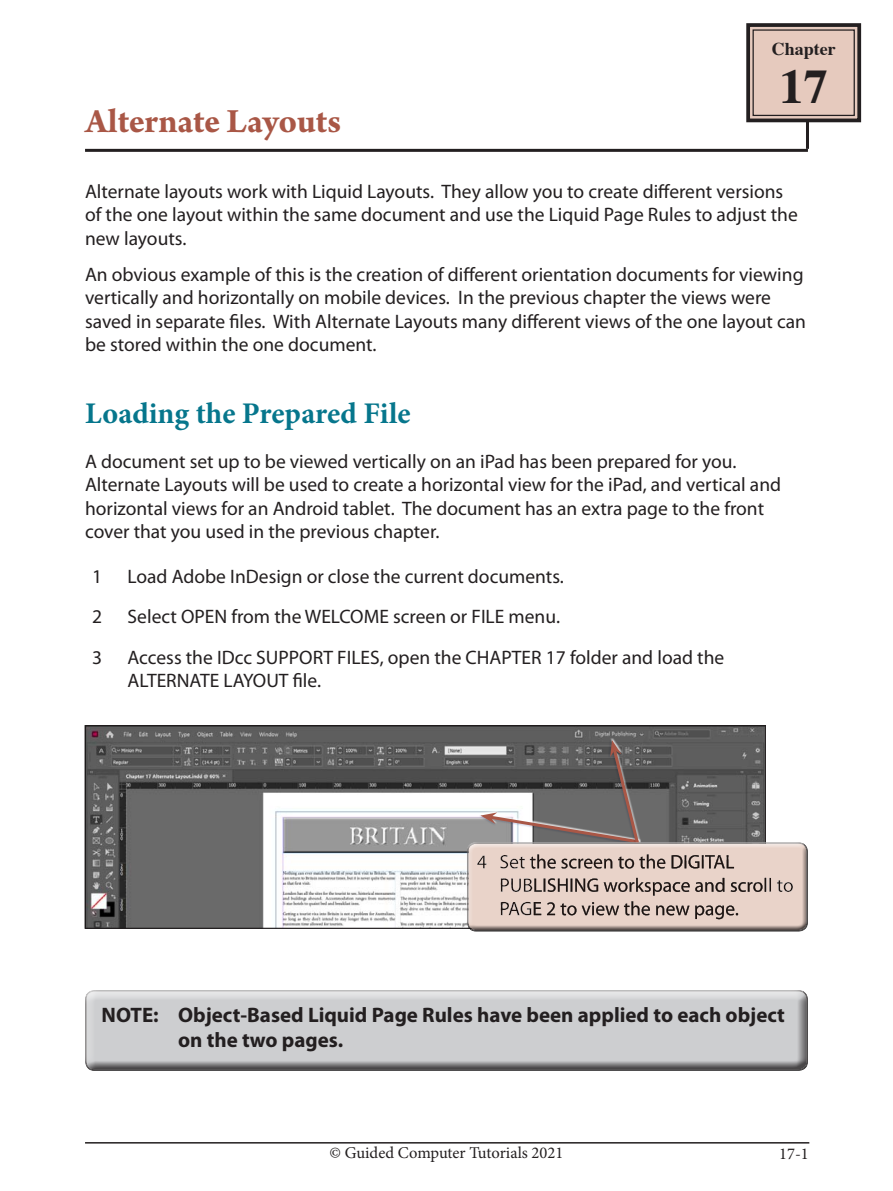
<style>
.page{position:relative;width:893px;height:1191px;background:#fff}
.page>*{position:absolute;margin:0;border:0;box-sizing:border-box;transform-origin:0 0}
.Index_section{font:700 48.3px "Times";color:#231f20}
.Chapter_Title{font:700 36px "Arno Pro";letter-spacing:-.005em;color:#a95746}
.Sub-Head{font:700 30px "Minion Pro";color:#06768c}
.NB_normal{font:700 21px/25.2px "Myriad Pro";color:#231f20}
.Paragraph{font:19.5px/23.4px "Myriad Pro";color:#231f20}
.Body{font:19.5px/23.4px "Myriad Pro";color:#231f20}
.Index_section-2{font:700 18px "Times";color:#231f20}
.Body-2{font:16.5px "Minion Pro";color:#231f20}
</style>
<div class="page">
<hr style="left:85px;top:1142px;width:724px;height:1px;background:#231f20">
<hr style="left:85px;top:149px;width:723px;height:3px;background:#231f20">
<hr style="left:806px;top:121px;width:3px;height:28px;background:#231f20">
<svg style="left:746px;top:23px;width:116px;height:100px;background:#cab2a8"></svg>
<div style="left:752px;top:29px;width:103px;height:87px;border:1px solid #231f20"></div>
<div style="left:85px;top:988px;width:723px;height:77px;background:#fff;opacity:.75"></div>
<div style="left:85px;top:991px;width:723px;height:81px;background:#231f20;opacity:.75"></div>
<img style="left:87px;top:727px;width:677px;height:199px">
<svg style="left:467px;top:740px;width:299px;height:99px;background:#6d6b6a"></svg>
<div style="left:466px;top:839px;width:346px;height:88px;background:#fff;opacity:.75"></div>
<div style="left:466px;top:842px;width:348px;height:90px;background:#231f20;opacity:.75"></div>
<p class="Chapter_Title" style="left:85px;top:100px;width:258px">Alternate Layouts</p>
<p class="Index_section-2" style="left:772px;top:31px;width:65px">Chapter</p>
<p class="Index_section" style="left:780px;top:40px;width:50px">17</p>
<p class="Paragraph" style="left:85px;top:179px;width:714px">Alternate layouts work with Liquid Layouts. They allow you to create different versions of the one layout within the same document and use the Liquid Page Rules to adjust the new layouts.</p>
<p class="Paragraph" style="left:85px;top:262px;width:722px">An obvious example of this is the creation of different orientation documents for viewing vertically and horizontally on mobile devices. In the previous chapter the views were saved in separate files. With Alternate Layouts many different views of the one layout can be stored within the one document.</p>
<p class="Sub-Head" style="left:85px;top:392px;width:327px">Loading the Prepared File</p>
<p class="Paragraph" style="left:85px;top:449px;width:698px">A document set up to be viewed vertically on an iPad has been prepared for you.<br>Alternate Layouts will be used to create a horizontal view for the iPad, and vertical and horizontal views for an Android tablet. The document has an extra page to the front cover that you used in the previous chapter.</p>
<p class="Body" style="left:92px;top:564px;width:12px">1</p>
<p class="Body" style="left:128px;top:564px;width:438px">Load Adobe InDesign or close the current documents.</p>
<p class="Body" style="left:92px;top:604px;width:12px">2</p>
<p class="Body" style="left:128px;top:604px;width:434px">Select OPEN from the WELCOME screen or FILE menu.</p>
<p class="Body" style="left:92px;top:645px;width:12px">3</p>
<p class="Body" style="left:128px;top:645px;width:598px">Access the IDcc SUPPORT FILES, open the CHAPTER 17 folder and load the<br>ALTERNATE LAYOUT file.</p>
<p class="NB_normal" style="left:178px;top:1001px;width:608px;text-indent:-76px">NOTE: Object-Based Liquid Page Rules have been applied to each object on the two pages.</p>
<p class="Body-2" style="left:330px;top:1141px;width:235px">© Guided Computer Tutorials 2021</p>
<p class="Body-2" style="left:779px;top:1142px;width:31px">17-1</p>
</div>
